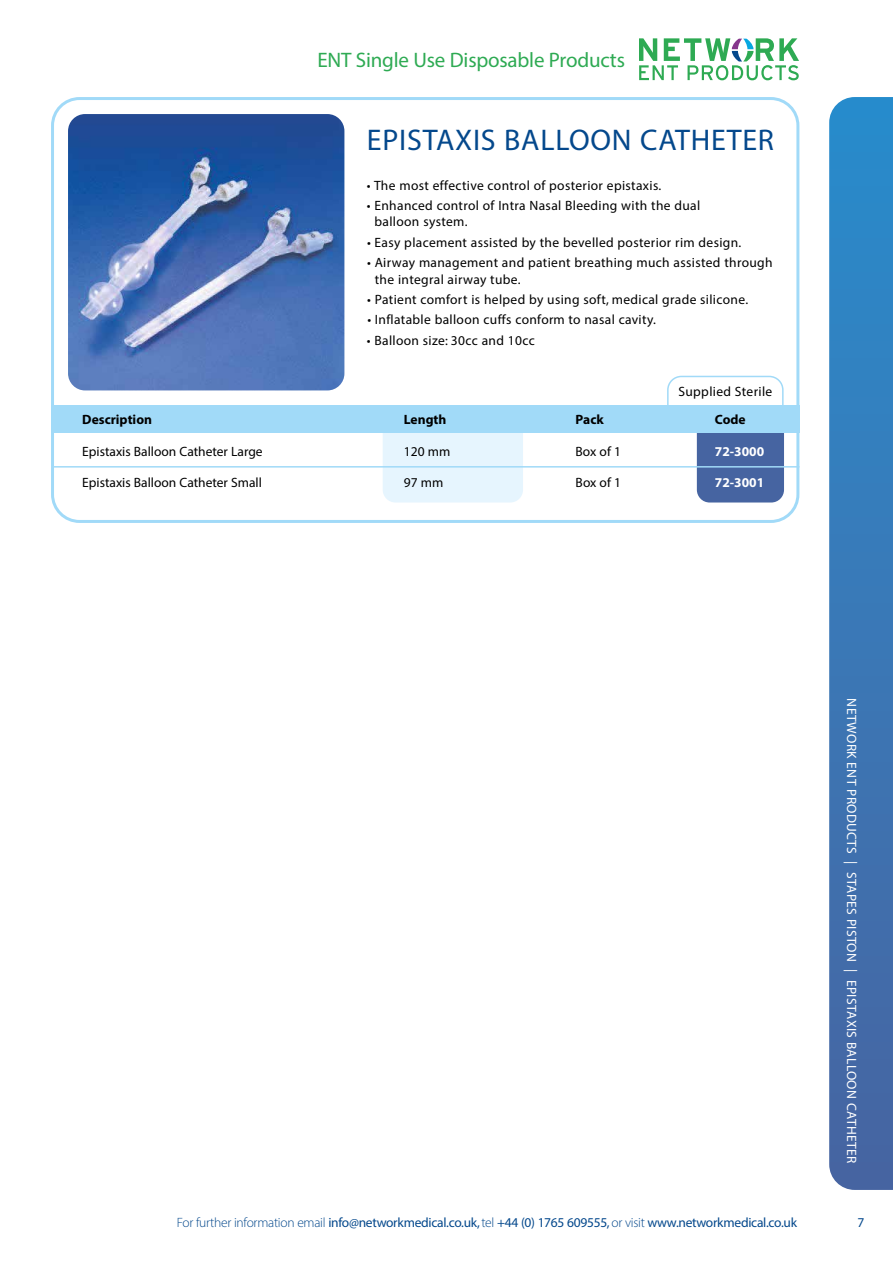
<style>
.page{position:relative;width:893px;height:1263px;background:#fff}
.page>*{position:absolute;margin:0;border:0;box-sizing:border-box;transform-origin:0 0}
.t1{font:30px "Myriad Pro";letter-spacing:.025em;color:#04488c}
.t2{font:21px "Myriad Pro";letter-spacing:-.01em;color:#2eaa53}
.t3{font:13.5px/16.2px "Myriad Pro";letter-spacing:.025em;color:#000}
.t4{font:13.5px "Myriad Pro";letter-spacing:-.02em;color:#04488c}
.t5{font:13.5px "Myriad Pro";color:#000}
.t6{font:13.5px "Myriad Pro";letter-spacing:.025em;color:#fff}
.t7{font:700 13.5px "Myriad Pro";color:#000}
.t8{font:700 13.5px "Myriad Pro";color:#fff}
.s1{font-weight:300}
</style>
<div class="page">
<svg style="left:829px;top:97px;width:64px;height:1093px;background:#3a78b6"></svg>
<svg style="left:51px;top:97px;width:748px;height:426px"></svg>
<div style="left:383px;top:410px;width:140px;height:92px;background:#e6f5fe;border-radius:13px"></div>
<img style="left:68px;top:114px;width:276px;height:276px">
<div style="left:697px;top:410px;width:87px;height:92px;background:#4664a1;border-radius:13px"></div>
<div style="left:51px;top:406px;width:748px;height:27px;background:#a1daf8"></div>
<svg style="left:667px;top:376px;width:117px;height:30px"></svg>
<hr style="left:53px;top:466px;width:746px;height:2px;background:#a1daf8">
<svg style="left:639px;top:38px;width:160px;height:42px"></svg>
<p class="t7" style="left:82px;top:410px;width:71px">Description</p>
<p class="t5" style="left:82px;top:443px;width:182px">Epistaxis Balloon Catheter Large</p>
<p class="t5" style="left:82px;top:474px;width:181px">Epistaxis Balloon Catheter Small</p>
<h2 class="t2" style="left:317px;top:47px;width:309px">ENT Single Use Disposable Products</h2>
<h1 class="t1" style="left:367px;top:121px;width:409px">EPISTAXIS BALLOON CATHETER</h1>
<p class="t3" style="left:367px;top:177px;width:296px">• The most effective control of posterior epistaxis.</p>
<p class="t3" style="left:375px;top:197px;width:327px;text-indent:-8px">• Enhanced control of Intra Nasal Bleeding with the dual balloon system.</p>
<p class="t3" style="left:367px;top:234px;width:376px">• Easy placement assisted by the bevelled posterior rim design.</p>
<p class="t3" style="left:375px;top:254px;width:399px;text-indent:-8px">• Airway management and patient breathing much assisted through the integral airway tube.</p>
<p class="t3" style="left:367px;top:291px;width:382px">• Patient comfort is helped by using soft, medical grade silicone.</p>
<p class="t3" style="left:367px;top:312px;width:290px">• Inflatable balloon cuffs conform to nasal cavity.</p>
<p class="t3" style="left:367px;top:332px;width:169px">• Balloon size: 30cc and 10cc</p>
<p class="t7" style="left:404px;top:410px;width:44px">Length</p>
<p class="t3" style="left:404px;top:443px;width:48px">120 mm</p>
<p class="t3" style="left:404px;top:474px;width:41px">97 mm</p>
<p class="t7" style="left:576px;top:410px;width:30px">Pack</p>
<p class="t3" style="left:576px;top:443px;width:47px">Box of 1</p>
<p class="t3" style="left:576px;top:474px;width:47px">Box of 1</p>
<p class="t3" style="left:678px;top:383px;width:95px">Supplied Sterile</p>
<p class="t7" style="left:715px;top:410px;width:32px">Code</p>
<p class="t8" style="left:715px;top:442px;width:51px">72-3000</p>
<p class="t8" style="left:715px;top:473px;width:51px">72-3001</p>
<p class="t4" style="left:177px;top:1214px;width:622px"><span class="s1">For further information email</span> info@networkmedical.co.uk,<span class="s1">tel</span> +44 (0) 1765 609555,<span class="s1">or visit</span> www.networkmedical.co.uk</p>
<p class="t6" style="left:860px;top:698px;width:466px;rotate:90deg">NETWORK ENT PRODUCTS | STAPES PISTON | EPISTAXIS BALLOON CATHETER</p>
<p class="t4" style="left:858px;top:1214px;width:8px">7</p>
</div>
